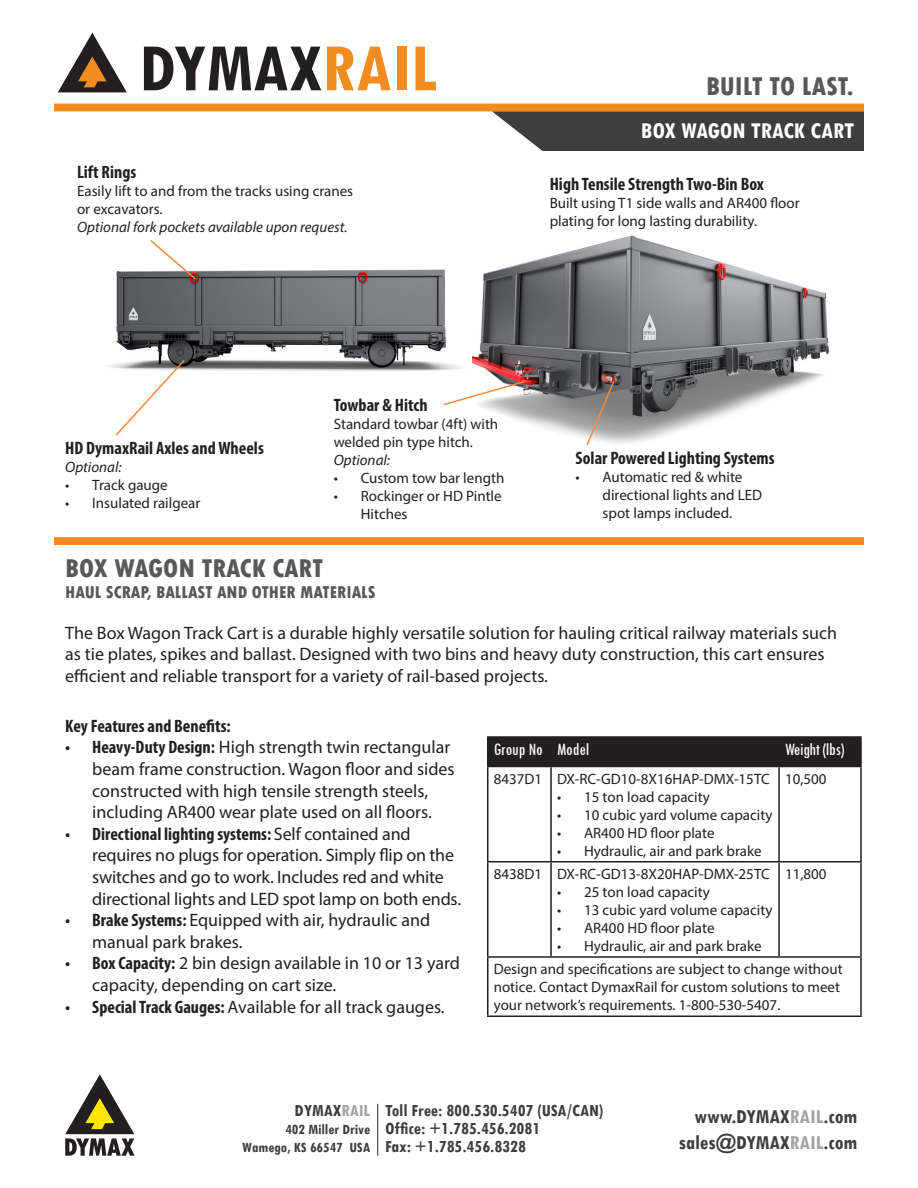
<style>
.page{position:relative;width:918px;height:1188px;background:#fff}
.page>*{position:absolute;margin:0;border:0;box-sizing:border-box;transform-origin:0 0}
.t1{font:700 condensed 71.7px "Tw Cen";color:#231f20}
.t2{font:800 condensed 27px "Tw Cen";color:#57585a}
.t3{font:700 condensed 24px "Tw Cen";color:#fff}
.t4{font:700 condensed 21px "Tw Cen";color:#3e3e3f}
.t5{font:18px/21.6px "Myriad Pro";color:#231f20}
.t6{font:700 condensed 18px "Myriad Pro";color:#231f20}
.t7{font:700 condensed 18px "Tw Cen";color:#3e3e3f}
.t8{font:800 condensed 18px "Tw Cen";color:#57585a}
.t9{font:condensed 18px "Tw Cen";letter-spacing:-.005em;color:#fff}
.t10{font:15px/18px "Myriad Pro";color:#231f20}
.t11{font:italic 15px "Myriad Pro";color:#231f20}
.t12{font:700 condensed 15px "Tw Cen";color:#3e3e3f}
.s1{color:#f28b20}
.s2{font-weight:700;font-stretch:condensed}
.s3{color:#231f20}
.s4{color:#a1a3a6}
</style>
<div class="page">
<img style="left:109px;top:269px;width:352px;height:102px">
<div style="left:54px;top:104px;width:810px;height:7px;background:#f28b20"></div>
<div style="left:54px;top:537px;width:810px;height:8px;background:#f28b20"></div>
<svg style="left:492px;top:111px;width:372px;height:40px;background:#4d4c4d"></svg>
<svg style="left:58px;top:33px;width:69px;height:59px"></svg>
<svg style="left:65px;top:1074px;width:70px;height:82px"></svg>
<hr style="left:377px;top:1104px;width:1px;height:52px;background:#3e3e3f">
<svg style="left:114px;top:358px;width:72px;height:78px"></svg>
<div style="left:489px;top:738px;width:371px;height:28px;background:#231f20"></div>
<hr style="left:487px;top:767px;width:2px;height:94px;background:#231f20">
<hr style="left:550px;top:767px;width:2px;height:94px;background:#231f20">
<hr style="left:778px;top:767px;width:2px;height:94px;background:#231f20">
<hr style="left:860px;top:767px;width:2px;height:94px;background:#231f20">
<hr style="left:487px;top:861px;width:64px;height:1px;background:#231f20">
<hr style="left:487px;top:862px;width:2px;height:94px;background:#231f20">
<hr style="left:551px;top:861px;width:228px;height:1px;background:#231f20">
<hr style="left:550px;top:862px;width:2px;height:94px;background:#231f20">
<hr style="left:779px;top:861px;width:83px;height:1px;background:#231f20">
<hr style="left:778px;top:862px;width:2px;height:94px;background:#231f20">
<hr style="left:860px;top:862px;width:2px;height:94px;background:#231f20">
<hr style="left:487px;top:956px;width:64px;height:2px;background:#231f20">
<hr style="left:487px;top:958px;width:2px;height:58px;background:#231f20">
<hr style="left:551px;top:956px;width:228px;height:2px;background:#231f20">
<hr style="left:779px;top:956px;width:83px;height:2px;background:#231f20">
<hr style="left:860px;top:958px;width:2px;height:58px;background:#231f20">
<hr style="left:487px;top:1016px;width:64px;height:1px;background:#231f20">
<hr style="left:551px;top:1016px;width:228px;height:1px;background:#231f20">
<hr style="left:779px;top:1016px;width:83px;height:1px;background:#231f20">
<hr style="left:487px;top:736px;width:64px;height:2px;background:#231f20">
<hr style="left:487px;top:738px;width:2px;height:28px;background:#231f20">
<hr style="left:551px;top:736px;width:228px;height:2px;background:#231f20">
<hr style="left:550px;top:738px;width:2px;height:28px;background:#231f20">
<hr style="left:779px;top:736px;width:83px;height:2px;background:#231f20">
<hr style="left:778px;top:738px;width:2px;height:28px;background:#231f20">
<hr style="left:860px;top:738px;width:2px;height:28px;background:#231f20">
<hr style="left:487px;top:766px;width:64px;height:1px;background:#231f20">
<hr style="left:551px;top:766px;width:228px;height:1px;background:#231f20">
<hr style="left:779px;top:766px;width:83px;height:1px;background:#231f20">
<img style="left:472px;top:235px;width:357px;height:208px">
<svg style="left:149px;top:240px;width:49px;height:41px"></svg>
<svg style="left:585px;top:379px;width:31px;height:66px;background:#99928f"></svg>
<svg style="left:443px;top:380px;width:83px;height:26px"></svg>
<p class="t1" style="left:139px;top:25px;width:299px">DYMAX<span class="s1">RAIL</span></p>
<p class="t6" style="left:77px;top:161px;width:61px">Lift Rings</p>
<p class="t10" style="left:77px;top:182px;width:278px">Easily lift to and from the tracks using cranes or excavators.</p>
<p class="t11" style="left:77px;top:218px;width:272px">Optional fork pockets available upon request.</p>
<p class="t2" style="left:706px;top:71px;width:149px">BUILT TO LAST.</p>
<p class="t3" style="left:641px;top:116px;width:215px">BOX WAGON TRACK CART</p>
<p class="t6" style="left:550px;top:173px;width:216px">High Tensile Strength Two-Bin Box</p>
<p class="t10" style="left:550px;top:194px;width:251px">Built using T1 side walls and AR400 floor plating for long lasting durability.</p>
<p class="t6" style="left:65px;top:436px;width:200px">HD DymaxRail Axles and Wheels</p>
<p class="t11" style="left:65px;top:457px;width:58px">Optional:</p>
<p class="t10" style="left:65px;top:475px;width:104px">• Track gauge</p>
<p class="t10" style="left:65px;top:493px;width:137px">• Insulated railgear</p>
<p class="t6" style="left:334px;top:394px;width:95px">Towbar &amp; Hitch</p>
<p class="t10" style="left:334px;top:415px;width:166px">Standard towbar (4ft) with welded pin type hitch.</p>
<p class="t11" style="left:334px;top:451px;width:58px">Optional:</p>
<p class="t10" style="left:334px;top:469px;width:172px">• Custom tow bar length</p>
<p class="t10" style="left:361px;top:487px;width:142px;text-indent:-27px">• Rockinger or HD Pintle<br>Hitches</p>
<p class="t2" style="left:65px;top:552px;width:259px">BOX WAGON TRACK CART</p>
<p class="t8" style="left:65px;top:582px;width:312px">HAUL SCRAP, BALLAST AND OTHER MATERIALS</p>
<p class="t6" style="left:576px;top:447px;width:201px">Solar Powered Lighting Systems</p>
<p class="t10" style="left:603px;top:468px;width:161px;text-indent:-27px">• Automatic red &amp; white directional lights and LED spot lamps included.</p>
<p class="t5" style="left:65px;top:622px;width:773px">The Box Wagon Track Cart is a durable highly versatile solution for hauling critical railway materials such as tie plates, spikes and ballast. Designed with two bins and heavy duty construction, this cart ensures efficient and reliable transport for a variety of rail-based projects.</p>
<p class="t6" style="left:65px;top:715px;width:167px">Key Features and Benefits:</p>
<p class="t5" style="left:92px;top:736px;width:364px;text-indent:-27px"><span class="s2">• Heavy-Duty Design:</span> High strength twin rectangular beam frame construction. Wagon floor and sides constructed with high tensile strength steels, including AR400 wear plate used on all floors.</p>
<p class="t5" style="left:92px;top:823px;width:370px;text-indent:-27px"><span class="s2">• Directional lighting systems:</span> Self contained and requires no plugs for operation. Simply flip on the switches and go to work. Includes red and white directional lights and LED spot lamp on both ends.</p>
<p class="t5" style="left:92px;top:909px;width:340px;text-indent:-27px"><span class="s2">• Brake Systems:</span> Equipped with air, hydraulic and manual park brakes.</p>
<p class="t5" style="left:92px;top:952px;width:369px;text-indent:-27px"><span class="s2">• Box Capacity:</span> 2 bin design available in 10 or 13 yard capacity, depending on cart size.</p>
<p class="t5" style="left:65px;top:995px;width:381px"><span class="s2">• Special Track Gauges:</span> Available for all track gauges.</p>
<p class="t9" style="left:494px;top:738px;width:50px">Group No</p>
<p class="t9" style="left:557px;top:738px;width:34px">Model</p>
<p class="t9" style="left:785px;top:738px;width:67px">Weight (lbs)<span class="s3">l)</span></p>
<p class="t10" style="left:494px;top:769px;width:50px">8437D1</p>
<p class="t10" style="left:557px;top:769px;width:214px">DX-RC-GD10-8X16HAP-DMX-15TC</p>
<p class="t10" style="left:557px;top:787px;width:154px">• 15 ton load capacity</p>
<p class="t10" style="left:557px;top:805px;width:217px">• 10 cubic yard volume capacity</p>
<p class="t10" style="left:557px;top:823px;width:159px">• AR400 HD floor plate</p>
<p class="t10" style="left:557px;top:841px;width:206px">• Hydraulic, air and park brake</p>
<p class="t10" style="left:785px;top:769px;width:43px">10,500</p>
<p class="t10" style="left:494px;top:865px;width:50px">8438D1</p>
<p class="t10" style="left:557px;top:865px;width:214px">DX-RC-GD13-8X20HAP-DMX-25TC</p>
<p class="t10" style="left:557px;top:883px;width:154px">• 25 ton load capacity</p>
<p class="t10" style="left:557px;top:901px;width:217px">• 13 cubic yard volume capacity</p>
<p class="t10" style="left:557px;top:919px;width:159px">• AR400 HD floor plate</p>
<p class="t10" style="left:557px;top:937px;width:206px">• Hydraulic, air and park brake</p>
<p class="t10" style="left:785px;top:865px;width:43px">11,800</p>
<p class="t10" style="left:494px;top:960px;width:351px">Design and specifications are subject to change without notice. Contact DymaxRail for custom solutions to meet your network’s requirements. 1-800-530-5407.</p>
<p class="t7" style="left:295px;top:1099px;width:77px">DYMAX<span class="s4">RAIL</span></p>
<p class="t12" style="left:285px;top:1120px;width:86px">402 Miller Drive</p>
<p class="t12" style="left:242px;top:1138px;width:129px">Wamego, KS 66547 USA</p>
<p class="t7" style="left:385px;top:1099px;width:220px">Toll Free: 800.530.5407 (USA/CAN)</p>
<p class="t7" style="left:385px;top:1117px;width:157px">Office: +1.785.456.2081</p>
<p class="t7" style="left:385px;top:1135px;width:142px">Fax: +1.785.456.8328</p>
<p class="t4" style="left:695px;top:1104px;width:164px">www.DYMAX<span class="s4">RAIL</span>.com</p>
<p class="t4" style="left:679px;top:1129px;width:180px">sales@DYMAX<span class="s4">RAIL</span>.com</p>
</div>
